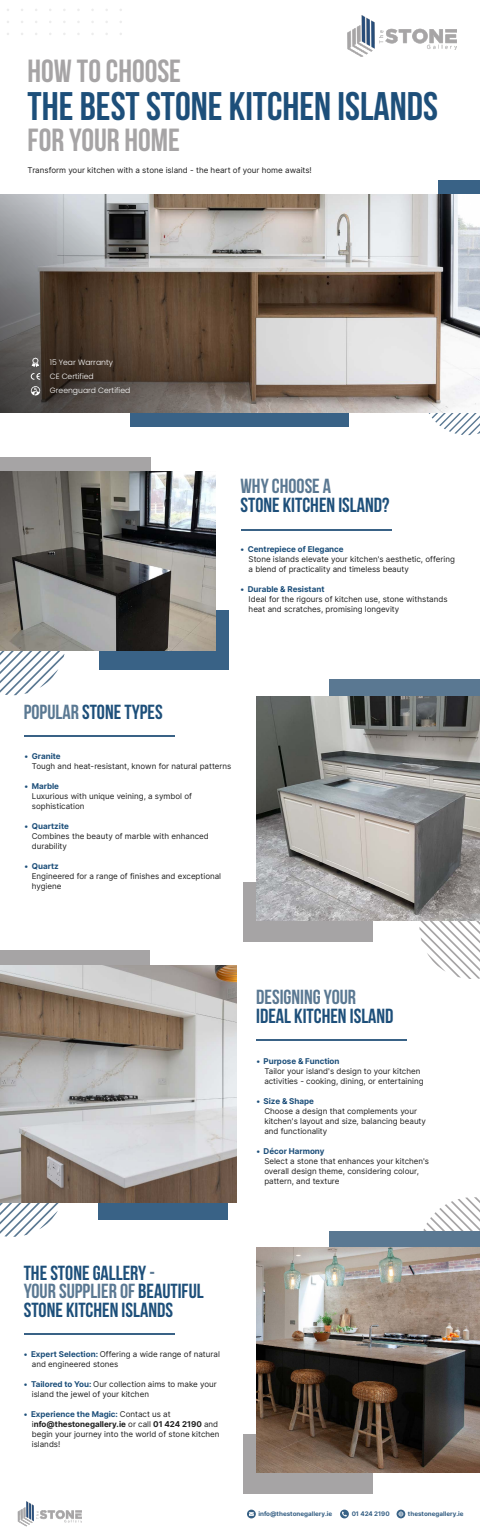
<style>
.page{position:relative;width:480px;height:1540px;background:#fff}
.page>*{position:absolute;margin:0;border:0;box-sizing:border-box;transform-origin:0 0}
.t1{font:700 39.92px "Bebas Neue";color:#1d4f7a}
.t2{font:700 32px/69.1px "Bebas Neue";color:#a6a4a5}
.t3{font:700 20.4px/18.7px "Bebas Neue";color:#1d4f7a}
.t4{font:700 20.4px "Bebas Neue";color:#5a7892}
.t5{font:8px/10px "Inter";color:#202020}
.t6{font:700 8px "Inter";color:#1d4f7a}
.t7{font:300 7.64px/14.1px "Poppins";color:#fff}
.t8{font:700 6.28px "Inter";color:#396286}
.s1{color:#5a7892}
.s2{font-weight:700;color:#1d4f7a}
.s3{font-weight:700}
</style>
<div class="page">
<img style="left:347px;top:16px;width:28px;height:41px">
<img style="left:379px;top:28px;width:77px;height:22px">
<svg style="left:423px;top:412px;width:57px;height:23px"></svg>
<div style="left:438px;top:180px;width:42px;height:114px;background:#396286"></div>
<div style="left:131px;top:313px;width:218px;height:114px;background:#396286"></div>
<img style="left:257px;top:195px;width:223px;height:217px">
<svg style="left:0;top:195px;width:257px;height:217px;background:#736860"></svg>
<svg style="left:32px;top:358px;width:7px;height:9px"></svg>
<svg style="left:31px;top:386px;width:9px;height:10px"></svg>
<svg style="left:31px;top:373px;width:9px;height:7px"></svg>
<div style="left:0;top:457px;width:150px;height:50px;background:#a6a4a5"></div>
<svg style="left:0;top:650px;width:66px;height:45px"></svg>
<div style="left:99px;top:611px;width:130px;height:59px;background:#396286"></div>
<hr style="left:241px;top:529px;width:151px;height:1px;background:#396286">
<div style="left:0;top:950px;width:150px;height:50px;background:#a6a4a5"></div>
<svg style="left:0;top:1202px;width:65px;height:35px"></svg>
<div style="left:98px;top:1160px;width:130px;height:59px;background:#396286"></div>
<hr style="left:256px;top:1039px;width:151px;height:2px;background:#396286">
<svg style="left:419px;top:920px;width:61px;height:59px"></svg>
<div style="left:330px;top:679px;width:150px;height:50px;background:#5a7892"></div>
<div style="left:243px;top:882px;width:130px;height:60px;background:#a6a4a5"></div>
<hr style="left:24px;top:735px;width:151px;height:2px;background:#396286">
<img style="left:256px;top:696px;width:224px;height:224px">
<svg style="left:423px;top:1197px;width:57px;height:34px"></svg>
<div style="left:330px;top:1231px;width:150px;height:50px;background:#5a7892"></div>
<div style="left:243px;top:1434px;width:130px;height:59px;background:#a6a4a5"></div>
<hr style="left:24px;top:1333px;width:151px;height:2px;background:#396286">
<img style="left:256px;top:1248px;width:224px;height:224px">
<img style="left:0;top:472px;width:216px;height:178px">
<img style="left:17px;top:1502px;width:17px;height:24px">
<img style="left:36px;top:1510px;width:46px;height:12px">
<svg style="left:340px;top:1510px;width:9px;height:8px"></svg>
<svg style="left:397px;top:1510px;width:8px;height:8px"></svg>
<svg style="left:247px;top:1510px;width:9px;height:8px"></svg>
<img style="left:0;top:966px;width:237px;height:236px">
<h2 class="t2" style="left:28px;top:36px;width:155px">HOW TO CHOOSE<br>FOR YOUR HOME</h2>
<h1 class="t1" style="left:28px;top:84px;width:412px">THE BEST STONE KITCHEN ISLANDS</h1>
<p class="t5" style="left:28px;top:165px;width:286px">Transform your kitchen with a stone island - the heart of your home awaits!</p>
<p class="t7" style="left:50px;top:355px;width:82px">15 Year Warranty<br>CE Certified<br>Greenguard Certified</p>
<h3 class="t4" style="left:240px;top:475px;width:92px">WHY CHOOSE A</h3>
<h3 class="t3" style="left:240px;top:495px;width:151px">STONE KITCHEN ISLAND?</h3>
<p class="t6" style="left:241px;top:544px;width:105px">• Centrepiece of Elegance</p>
<p class="t5" style="left:249px;top:554px;width:208px">Stone islands elevate your kitchen's aesthetic, offering a blend of practicality and timeless beauty</p>
<p class="t6" style="left:241px;top:584px;width:85px">• Durable &amp; Resistant</p>
<p class="t5" style="left:249px;top:594px;width:201px">Ideal for the rigours of kitchen use, stone withstands heat and scratches, promising longevity</p>
<h3 class="t3" style="left:24px;top:702px;width:140px"><span class="s1">POPULAR</span> STONE TYPES</h3>
<p class="t6" style="left:25px;top:751px;width:38px">• Granite</p>
<p class="t5" style="left:32px;top:761px;width:201px">Tough and heat-resistant, known for natural patterns</p>
<p class="t6" style="left:25px;top:781px;width:36px">• Marble</p>
<p class="t5" style="left:32px;top:791px;width:162px">Luxurious with unique veining, a symbol of sophistication</p>
<p class="t6" style="left:25px;top:821px;width:46px">• Quartzite</p>
<p class="t5" style="left:32px;top:831px;width:179px">Combines the beauty of marble with enhanced durability</p>
<p class="t6" style="left:25px;top:861px;width:36px">• Quartz</p>
<p class="t5" style="left:32px;top:871px;width:191px">Engineered for a range of finishes and exceptional hygiene</p>
<h3 class="t3" style="left:24px;top:1263px;width:181px">THE STONE GALLERY <span class="s1">-<br>YOUR SUPPLIER OF</span> BEAUTIFUL<br>STONE KITCHEN ISLANDS</h3>
<p class="t5" style="left:32px;top:1349px;width:190px;text-indent:-8px"><span class="s2">• Expert Selection:</span> Offering a wide range of natural and engineered stones</p>
<p class="t5" style="left:32px;top:1379px;width:187px;text-indent:-8px"><span class="s2">• Tailored to You:</span> Our collection aims to make your island the jewel of your kitchen</p>
<p class="t5" style="left:32px;top:1409px;width:189px;text-indent:-8px"><span class="s2">• Experience the Magic:</span> Contact us at i<span class="s3">nfo@thestonegallery.ie</span> or call <span class="s3">01 424 2190</span> and begin your journey into the world of stone kitchen islands!</p>
<h3 class="t4" style="left:256px;top:986px;width:101px">DESIGNING YOUR</h3>
<h3 class="t3" style="left:256px;top:1006px;width:139px">IDEAL KITCHEN ISLAND</h3>
<p class="t6" style="left:256px;top:1055px;width:85px">• Purpose &amp; Function</p>
<p class="t5" style="left:264px;top:1065px;width:161px">Tailor your island's design to your kitchen activities - cooking, dining, or entertaining</p>
<p class="t6" style="left:256px;top:1095px;width:59px">• Size &amp; Shape</p>
<p class="t5" style="left:264px;top:1105px;width:163px">Choose a design that complements your kitchen's layout and size, balancing beauty and functionality</p>
<p class="t6" style="left:256px;top:1145px;width:70px">• Décor Harmony</p>
<p class="t5" style="left:264px;top:1155px;width:166px">Select a stone that enhances your kitchen's overall design theme, considering colour, pattern, and texture</p>
<p class="t8" style="left:258px;top:1510px;width:75px">info@thestonegallery.ie</p>
<p class="t8" style="left:352px;top:1510px;width:40px">01 424 2190</p>
<p class="t8" style="left:408px;top:1510px;width:57px">thestonegallery.ie</p>
</div>
